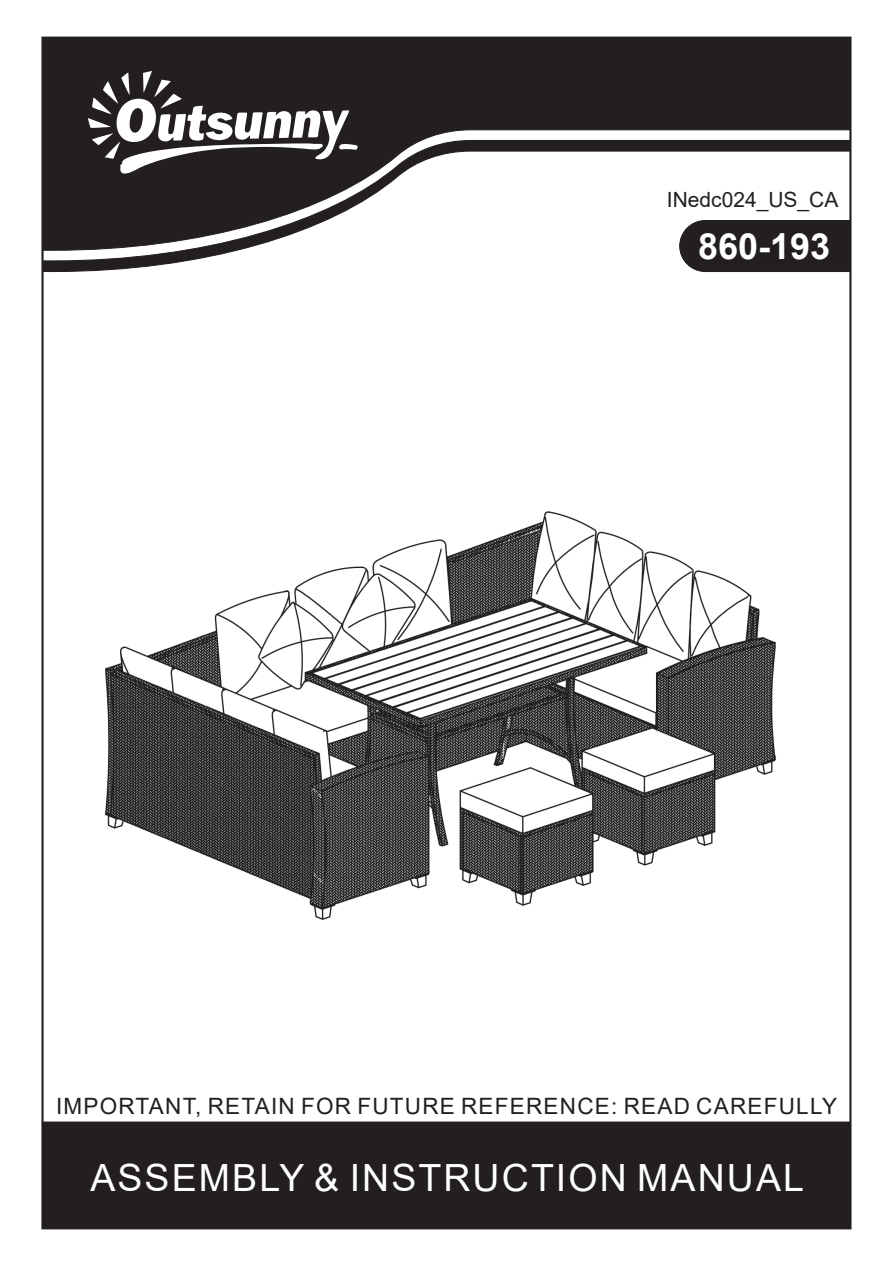
<style>
.page{position:relative;width:893px;height:1263px;background:#fff}
.page>*{position:absolute;margin:0;border:0;box-sizing:border-box;transform-origin:0 0}
.t1{font:37.5px "Arial";letter-spacing:.055em;color:#fff}
.t2{font:700 36px "Arial";color:#fff}
.t3{font:22.5px "Arial";letter-spacing:.055em;color:#231f20}
.t4{font:21px "Arial";color:#231f20}
</style>
<div class="page">
<img style="left:105px;top:511px;width:672px;height:409px">
<div style="left:42px;top:1121px;width:809px;height:108px;background:#231f20;border:1px solid #231f20"></div>
<div style="left:42px;top:37px;width:809px;height:103px;background:#231f20"></div>
<svg style="left:42px;top:140px;width:809px;height:132px"></svg>
<svg style="left:88px;top:71px;width:272px;height:107px"></svg>
<p class="t4" style="left:667px;top:185px;width:173px">INedc024_US_CA</p>
<h2 class="t2" style="left:698px;top:221px;width:134px">860-193</h2>
<p class="t3" style="left:56px;top:1090px;width:783px">IMPORTANT, RETAIN FOR FUTURE REFERENCE: READ CAREFULLY</p>
<h1 class="t1" style="left:90px;top:1152px;width:715px">ASSEMBLY &amp; INSTRUCTION MANUAL</h1>
</div>
